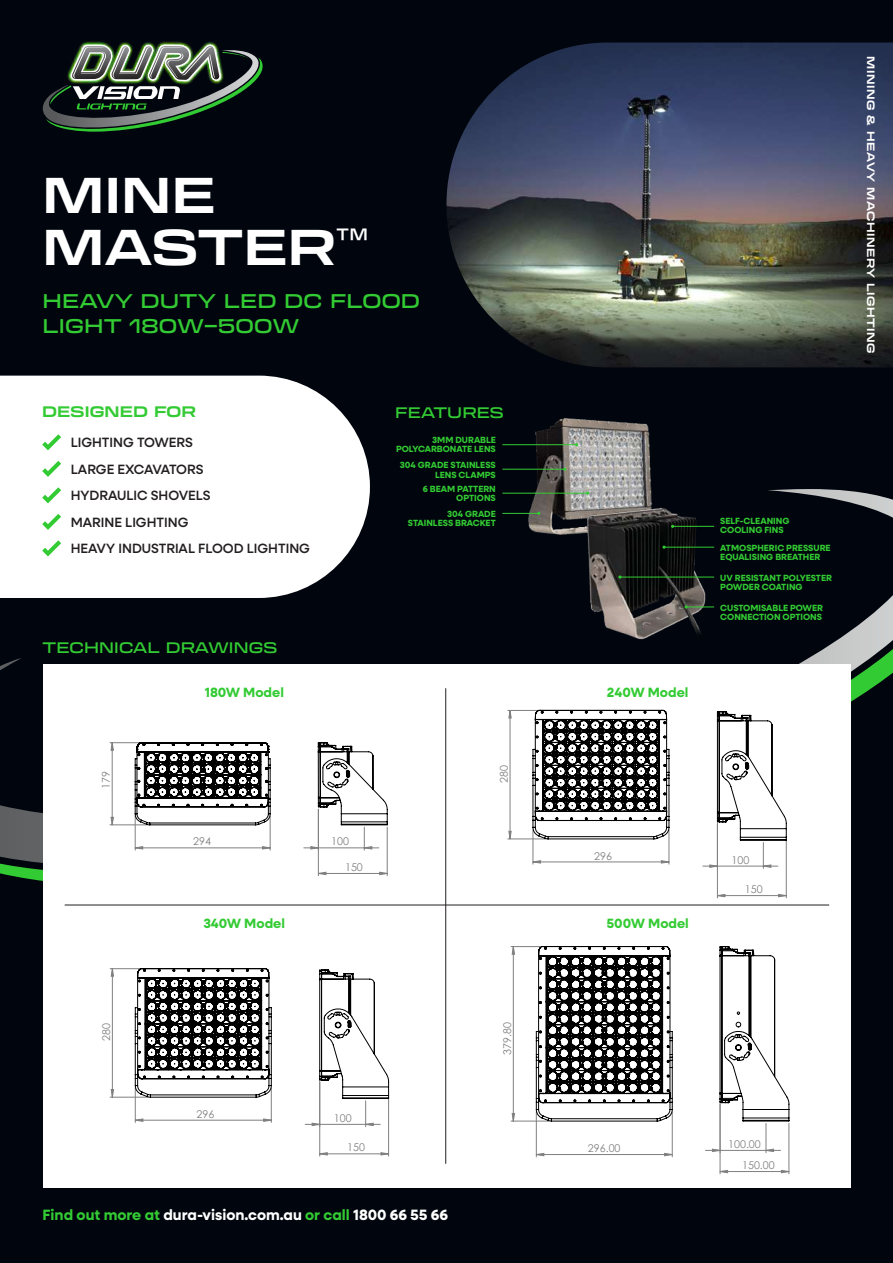
<style>
.page{position:relative;width:893px;height:1263px;background:#01060e}
.page>*{position:absolute;margin:0;border:0;box-sizing:border-box;transform-origin:0 0}
.t1{font:700 expanded 49.5px/52.5px "Transducer";letter-spacing:.01em;color:#fff}
.t2{font:500 expanded 19.5px/25.5px "Transducer";letter-spacing:.01em;color:#33cb33}
.t3{font:700 15px "Neulis Sans";color:#fff}
.t4{font:500 expanded 15px "Transducer";letter-spacing:.01em;color:#33cb33}
.t5{font:700 expanded 15px "Transducer";letter-spacing:.01em;color:#33cb33}
.t6{font:500 13.5px/26.5px "Neulis Sans";color:#231f20}
.t7{font:700 13.5px "Neulis Sans";color:#33cb33}
.t8{font:10.65px "Century Gothic";color:#808080}
.t9{font:700 expanded 10.5px "Transducer";letter-spacing:.05em;color:#fff}
.t10{font:700 9px/9.1px "Neulis Sans";color:#33cb33;text-align:right}
.s1{color:#33cb33}
</style>
<div class="page">
<img style="left:81px;top:41px;width:136px;height:4px">
<svg style="left:42px;top:45px;width:221px;height:87px"></svg>
<svg style="left:0;top:489px;width:893px;height:389px"></svg>
<div style="left:43px;top:664px;width:807px;height:524px;background:#fff"></div>
<div style="left:0;top:376px;width:370px;height:222px;background:#fff"></div>
<svg style="left:42px;top:434px;width:19px;height:16px"></svg>
<svg style="left:42px;top:461px;width:19px;height:16px"></svg>
<svg style="left:42px;top:487px;width:19px;height:16px"></svg>
<svg style="left:42px;top:514px;width:19px;height:16px"></svg>
<svg style="left:42px;top:540px;width:19px;height:16px"></svg>
<hr style="left:270px;top:816px;width:1px;height:34px;background:#808080">
<hr style="left:135px;top:816px;width:1px;height:34px;background:#808080">
<hr style="left:110px;top:742px;width:30px;height:1px;background:#808080">
<hr style="left:110px;top:824px;width:37px;height:1px;background:#808080">
<svg style="left:135px;top:846px;width:136px;height:3px"></svg>
<svg style="left:111px;top:742px;width:3px;height:83px"></svg>
<svg style="left:135px;top:742px;width:136px;height:83px"></svg>
<hr style="left:318px;top:809px;width:1px;height:67px;background:#808080">
<hr style="left:387px;top:827px;width:1px;height:49px;background:#808080">
<svg style="left:318px;top:872px;width:70px;height:3px"></svg>
<svg style="left:304px;top:742px;width:84px;height:108px"></svg>
<hr style="left:135px;top:1088px;width:1px;height:34px;background:#808080">
<hr style="left:271px;top:1088px;width:1px;height:34px;background:#808080">
<svg style="left:135px;top:1118px;width:137px;height:4px"></svg>
<svg style="left:110px;top:968px;width:162px;height:130px"></svg>
<hr style="left:388px;top:1098px;width:1px;height:58px;background:#808080">
<hr style="left:319px;top:1081px;width:1px;height:75px;background:#808080">
<svg style="left:319px;top:1152px;width:70px;height:3px"></svg>
<svg style="left:305px;top:969px;width:84px;height:158px"></svg>
<hr style="left:536px;top:1112px;width:1px;height:45px;background:#808080">
<hr style="left:672px;top:1112px;width:1px;height:45px;background:#808080">
<svg style="left:536px;top:1153px;width:137px;height:3px"></svg>
<svg style="left:511px;top:946px;width:162px;height:176px"></svg>
<hr style="left:766px;top:1123px;width:1px;height:30px;background:#808080">
<hr style="left:789px;top:1123px;width:1px;height:51px;background:#808080">
<hr style="left:720px;top:1104px;width:1px;height:70px;background:#808080">
<svg style="left:705px;top:1149px;width:76px;height:3px"></svg>
<svg style="left:720px;top:1170px;width:69px;height:3px"></svg>
<svg style="left:719px;top:946px;width:70px;height:176px"></svg>
<hr style="left:445px;top:688px;width:1px;height:476px;background:#231f20">
<hr style="left:65px;top:905px;width:764px;height:1px;background:#231f20">
<img style="left:446px;top:43px;width:447px;height:324px">
<img style="left:524px;top:418px;width:130px;height:117px">
<hr style="left:502px;top:444px;width:75px;height:1px;background:#33cb33">
<hr style="left:502px;top:469px;width:63px;height:1px;background:#33cb33">
<hr style="left:502px;top:513px;width:37px;height:1px;background:#33cb33">
<hr style="left:502px;top:493px;width:86px;height:1px;background:#33cb33">
<img style="left:585px;top:507px;width:121px;height:134px">
<hr style="left:673px;top:526px;width:41px;height:1px;background:#33cb33">
<hr style="left:664px;top:547px;width:50px;height:1px;background:#33cb33">
<svg style="left:684px;top:605px;width:30px;height:3px"></svg>
<hr style="left:620px;top:577px;width:94px;height:1px;background:#33cb33">
<hr style="left:533px;top:830px;width:1px;height:34px;background:#808080">
<hr style="left:669px;top:830px;width:1px;height:34px;background:#808080">
<hr style="left:508px;top:839px;width:38px;height:1px;background:#808080">
<svg style="left:532px;top:860px;width:137px;height:3px"></svg>
<svg style="left:508px;top:710px;width:162px;height:129px"></svg>
<hr style="left:786px;top:839px;width:1px;height:59px;background:#808080">
<hr style="left:717px;top:823px;width:1px;height:75px;background:#808080">
<svg style="left:718px;top:894px;width:69px;height:3px"></svg>
<svg style="left:703px;top:711px;width:84px;height:157px"></svg>
<h1 class="t1" style="left:43px;top:166px;width:327px">MINE<br>MASTER<sup>™</sup></h1>
<h2 class="t2" style="left:43px;top:287px;width:379px">HEAVY DUTY LED DC FLOOD<br>LIGHT 180W–500W</h2>
<h3 class="t5" style="left:42px;top:400px;width:155px">DESIGNED FOR</h3>
<h3 class="t6" style="left:71px;top:429px;width:241px">LIGHTING TOWERS<br>LARGE EXCAVATORS<br>HYDRAULIC SHOVELS<br>MARINE LIGHTING<br>HEAVY INDUSTRIAL FLOOD LIGHTING</h3>
<h3 class="t4" style="left:395px;top:402px;width:110px">FEATURES</h3>
<p class="t10" style="left:396px;top:435px;width:101px">3MM DURABLE<br>POLYCARBONATE LENS</p>
<p class="t10" style="left:400px;top:460px;width:98px">304 GRADE STAINLESS<br>LENS CLAMPS</p>
<p class="t10" style="left:408px;top:509px;width:89px">304 GRADE<br>STAINLESS BRACKET</p>
<p class="t10" style="left:423px;top:484px;width:75px">6 BEAM PATTERN<br>OPTIONS</p>
<h3 class="t4" style="left:43px;top:637px;width:236px">TECHNICAL DRAWINGS</h3>
<p class="t8" style="left:99px;top:789px;width:19px;rotate:-90deg">179</p>
<h3 class="t7" style="left:205px;top:682px;width:81px">180W Model</h3>
<p class="t8" style="left:193px;top:834px;width:19px">294</p>
<p class="t8" style="left:331px;top:834px;width:19px">100</p>
<p class="t8" style="left:345px;top:860px;width:19px">150</p>
<p class="t8" style="left:496px;top:783px;width:19px;rotate:-90deg">280</p>
<h3 class="t7" style="left:607px;top:682px;width:83px">240W Model</h3>
<p class="t8" style="left:594px;top:848px;width:19px">296</p>
<h3 class="t7" style="left:203px;top:914px;width:83px">340W Model</h3>
<h3 class="t7" style="left:607px;top:914px;width:84px">500W Model</h3>
<p class="t10" style="left:720px;top:516px;width:71px;text-align:left">SELF-CLEANING<br>COOLING FINS</p>
<p class="t10" style="left:720px;top:543px;width:112px;text-align:left">ATMOSPHERIC PRESSURE<br>EQUALISING BREATHER</p>
<p class="t10" style="left:720px;top:573px;width:113px;text-align:left">UV RESISTANT POLYESTER<br>POWDER COATING</p>
<p class="t10" style="left:720px;top:602px;width:104px;text-align:left">CUSTOMISABLE POWER<br>CONNECTION OPTIONS</p>
<p class="t8" style="left:731px;top:852px;width:19px">100</p>
<p class="t8" style="left:745px;top:882px;width:19px">150</p>
<p class="t9" style="left:879px;top:56px;width:299px;rotate:90deg">MINING &amp; HEAVY MACHINERY LIGHTING</p>
<p class="t8" style="left:99px;top:1041px;width:19px;rotate:-90deg">280</p>
<p class="t8" style="left:196px;top:1106px;width:19px">296</p>
<p class="t8" style="left:334px;top:1111px;width:19px">100</p>
<p class="t8" style="left:347px;top:1140px;width:19px">150</p>
<h3 class="t3" style="left:43px;top:1204px;width:407px"><span class="s1">Find out more at</span> dura-vision.com.au <span class="s1">or call</span> 1800 66 55 66</h3>
<p class="t8" style="left:500px;top:1054px;width:34px;rotate:-90deg">379.80</p>
<p class="t8" style="left:588px;top:1141px;width:34px">296.00</p>
<p class="t8" style="left:728px;top:1137px;width:34px">100.00</p>
<p class="t8" style="left:742px;top:1158px;width:34px">150.00</p>
</div>
